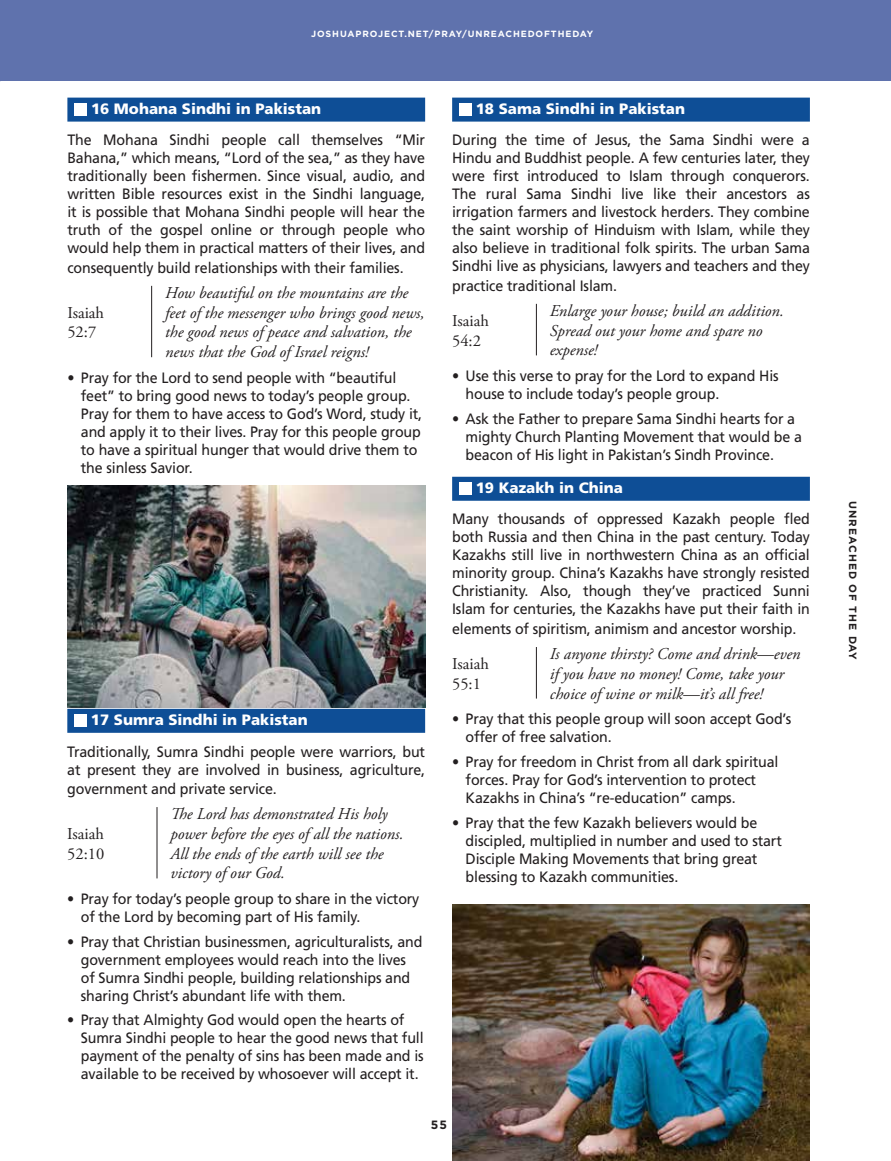
<style>
.page{position:relative;width:891px;height:1161px;background:#fff}
.page>*{position:absolute;margin:0;border:0;box-sizing:border-box;transform-origin:0 0}
.t1{font:italic 16.5px/19.8px "Adobe Garamond Pro";color:#231f20}
.t2{font:16.5px/19.8px "Adobe Garamond Pro";color:#231f20}
.t3{font:15px/18px "Frutiger LT Std";letter-spacing:-.01em;color:#231f20;scale:.95 1}
.t4{font:900 15px "Frutiger LT Std";color:#fff}
.t5{font:700 12px "Gotham";color:#231f20}
.t6{font:700 10.5px "Gotham";letter-spacing:.1em;color:#231f20}
.t7{font:700 9px "Gotham";letter-spacing:.1em;color:#fff}
</style>
<div class="page">
<div style="left:0;top:0;width:891px;height:81px;background:#5f72ad"></div>
<div style="left:67px;top:98px;width:358px;height:24px;background:#0e4e96"></div>
<div style="left:74px;top:103px;width:12px;height:12px;background:#fff"></div>
<hr style="left:151px;top:286px;width:1px;height:71px;background:#231f20">
<div style="left:452px;top:98px;width:358px;height:24px;background:#0e4e96"></div>
<div style="left:452px;top:477px;width:358px;height:24px;background:#0e4e96"></div>
<div style="left:459px;top:103px;width:12px;height:12px;background:#fff"></div>
<hr style="left:536px;top:304px;width:1px;height:51px;background:#231f20">
<div style="left:459px;top:482px;width:12px;height:12px;background:#fff"></div>
<hr style="left:536px;top:647px;width:1px;height:52px;background:#231f20">
<img style="left:67px;top:485px;width:358px;height:223px">
<div style="left:67px;top:709px;width:358px;height:24px;background:#0e4e96"></div>
<div style="left:74px;top:714px;width:12px;height:13px;background:#fff"></div>
<hr style="left:157px;top:807px;width:1px;height:71px;background:#231f20">
<img style="left:452px;top:904px;width:358px;height:257px">
<p class="t7" style="left:311px;top:28px;width:284px">JOSHUAPROJECT.NET/PRAY/UNREACHEDOFTHEDAY</p>
<p class="t4" style="left:91px;top:99px;width:232px">16 Mohana Sindhi in Pakistan</p>
<p class="t3" style="left:67px;top:131px;width:378px;text-align:justify">The Mohana Sindhi people call themselves “Mir Bahana,” which means, “Lord of the sea,” as they have traditionally been fishermen. Since visual, audio, and written Bible resources exist in the Sindhi language, it is possible that Mohana Sindhi people will hear the truth of the gospel online or through people who would help them in practical matters of their lives, and</p>
<p class="t3" style="left:67px;top:259px;width:355px">consequently build relationships with their families.</p>
<p class="t2" style="left:67px;top:303px;width:38px">Isaiah<br>52:7</p>
<p class="t1" style="left:165px;top:283px;width:261px">How beautiful on the mountains are the feet of the messenger who brings good news, the good news of peace and salvation, the news that the God of Israel reigns!</p>
<p class="t3" style="left:81px;top:369px;width:361px;text-indent:-13px">• Pray for the Lord to send people with “beautiful feet” to bring good news to today’s people group.<br>Pray for them to have access to God’s Word, study it, and apply it to their lives. Pray for this people group to have a spiritual hunger that would drive them to the sinless Savior.</p>
<p class="t4" style="left:91px;top:711px;width:218px">17 Sumra Sindhi in Pakistan</p>
<p class="t3" style="left:67px;top:742px;width:378px">Traditionally, Sumra Sindhi people were warriors, but at present they are involved in business, agriculture,</p>
<p class="t3" style="left:67px;top:780px;width:222px">government and private service.</p>
<p class="t2" style="left:67px;top:824px;width:39px">Isaiah<br>52:10</p>
<p class="t1" style="left:171px;top:804px;width:235px">The Lord has demonstrated His holy power before the eyes of all the nations.<br>All the ends of the earth will see the victory of our God.</p>
<p class="t3" style="left:81px;top:890px;width:358px;text-indent:-13px">• Pray for today’s people group to share in the victory of the Lord by becoming part of His family.</p>
<p class="t3" style="left:81px;top:933px;width:361px;text-indent:-13px">• Pray that Christian businessmen, agriculturalists, and government employees would reach into the lives of Sumra Sindhi people, building relationships and sharing Christ’s abundant life with them.</p>
<p class="t3" style="left:81px;top:1011px;width:362px;text-indent:-13px">• Pray that Almighty God would open the hearts of Sumra Sindhi people to hear the good news that full payment of the penalty of sins has been made and is available to be received by whosoever will accept it.</p>
<p class="t4" style="left:476px;top:99px;width:211px">18 Sama Sindhi in Pakistan</p>
<p class="t3" style="left:452px;top:131px;width:378px;text-align:justify">During the time of Jesus, the Sama Sindhi were a Hindu and Buddhist people. A few centuries later, they were first introduced to Islam through conquerors.<br>The rural Sama Sindhi live like their ancestors as irrigation farmers and livestock herders. They combine the saint worship of Hinduism with Islam, while they also believe in traditional folk spirits. The urban Sama Sindhi live as physicians, lawyers and teachers and they</p>
<p class="t3" style="left:452px;top:277px;width:175px">practice traditional Islam.</p>
<p class="t2" style="left:452px;top:311px;width:38px">Isaiah<br>54:2</p>
<p class="t1" style="left:550px;top:301px;width:236px">Enlarge your house; build an addition.<br>Spread out your home and spare no expense!</p>
<p class="t3" style="left:466px;top:367px;width:331px;text-indent:-13px">• Use this verse to pray for the Lord to expand His house to include today’s people group.</p>
<p class="t3" style="left:466px;top:410px;width:355px;text-indent:-13px">• Ask the Father to prepare Sama Sindhi hearts for a mighty Church Planting Movement that would be a beacon of His light in Pakistan’s Sindh Province.</p>
<p class="t4" style="left:476px;top:479px;width:149px">19 Kazakh in China</p>
<p class="t3" style="left:452px;top:510px;width:378px;text-align:justify">Many thousands of oppressed Kazakh people fled both Russia and then China in the past century. Today Kazakhs still live in northwestern China as an official minority group. China’s Kazakhs have strongly resisted Christianity. Also, though they’ve practiced Sunni Islam for centuries, the Kazakhs have put their faith in</p>
<p class="t3" style="left:452px;top:620px;width:364px">elements of spiritism, animism and ancestor worship.</p>
<p class="t2" style="left:452px;top:654px;width:38px">Isaiah<br>55:1</p>
<p class="t1" style="left:550px;top:644px;width:252px">Is anyone thirsty? Come and drink—even if you have no money! Come, take your choice of wine or milk—it’s all free!</p>
<p class="t3" style="left:466px;top:710px;width:344px;text-indent:-13px">• Pray that this people group will soon accept God’s offer of free salvation.</p>
<p class="t3" style="left:466px;top:753px;width:331px;text-indent:-13px">• Pray for freedom in Christ from all dark spiritual forces. Pray for God’s intervention to protect<br>Kazakhs in China’s “re-education” camps.</p>
<p class="t3" style="left:466px;top:813px;width:334px;text-indent:-13px">• Pray that the few Kazakh believers would be discipled, multiplied in number and used to start Disciple Making Movements that bring great blessing to Kazakh communities.</p>
<p class="t5" style="left:431px;top:1117px;width:18px">55</p>
<p class="t6" style="left:860px;top:501px;width:161px;rotate:90deg">UNREACHED OF THE DAY</p>
</div>
